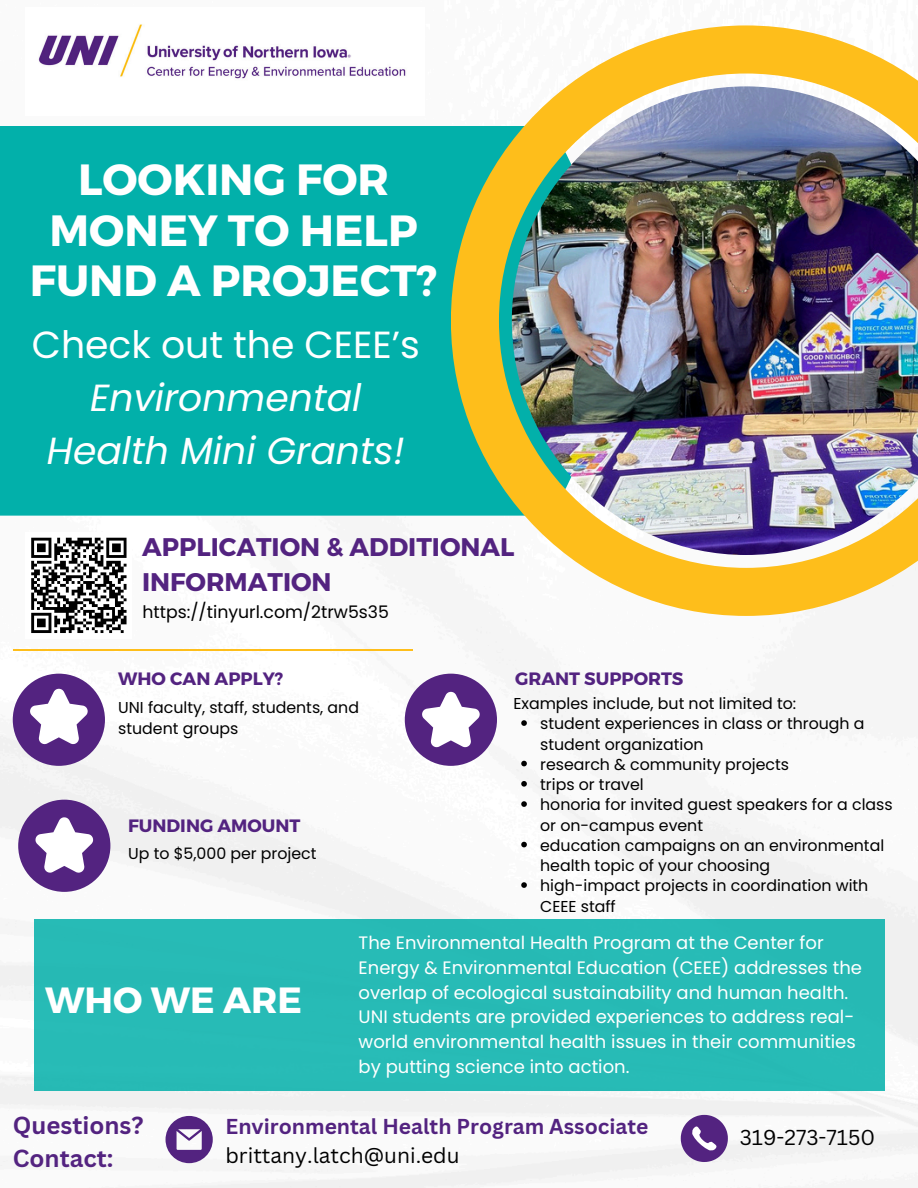
<style>
.page{position:relative;width:918px;height:1188px;background:#fff}
.page>*{position:absolute;margin:0;border:0;box-sizing:border-box;transform-origin:0 0}
.t1{font:700 43.65px/50.7px "Montserrat";color:#fff;text-align:center}
.t2{font:italic 37.8px/52.8px "Poppins";color:#fff;text-align:center}
.t3{font:700 36.45px "Montserrat";color:#fff}
.t4{font:700 25.5px/34.8px "Montserrat";color:#532380}
.t5{font:700 24px/32.7px "Canva Sans";color:#532380}
.t6{font:700 21px/29.2px "Canva Sans";color:#532380}
.t7{font:21px "Canva Sans";color:#000}
.t8{font:18px/24.8px "Poppins";color:#fff}
.t9{font:700 17.85px "Montserrat";color:#532380}
.t10{font:17.25px "Poppins";color:#000}
.t11{font:15.75px/20.2px "Poppins";color:#000}
.s1{font-style:normal}
.s2{font-weight:400;color:#000}
</style>
<div class="page">
<img style="left:0;top:626px;width:918px;height:562px">
<div style="left:0;top:126px;width:451px;height:390px;background:#02b0aa"></div>
<img style="left:451px;top:25px;width:467px;height:591px">
<div style="left:34px;top:919px;width:850px;height:172px;background:#27bbb6"></div>
<svg style="left:681px;top:1115px;width:47px;height:47px"></svg>
<svg style="left:166px;top:1116px;width:47px;height:47px"></svg>
<img style="left:38px;top:24px;width:368px;height:55px">
<div style="left:13px;top:674px;width:92px;height:92px;background:#532380;border-radius:50%"></div>
<svg style="left:30px;top:688px;width:58px;height:57px"></svg>
<div style="left:18px;top:800px;width:92px;height:92px;background:#532380;border-radius:50%"></div>
<svg style="left:35px;top:817px;width:59px;height:56px"></svg>
<div style="left:405px;top:674px;width:92px;height:92px;background:#532380;border-radius:50%"></div>
<svg style="left:422px;top:691px;width:58px;height:57px"></svg>
<div style="left:25px;top:532px;width:107px;height:107px;background:#fff"></div>
<svg style="left:31px;top:537px;width:96px;height:96px"></svg>
<hr style="left:13px;top:649px;width:399px;height:2px;background:#febe1b">
<svg style="left:521px;top:720px;width:6px;height:6px"></svg>
<svg style="left:521px;top:761px;width:6px;height:5px"></svg>
<svg style="left:521px;top:781px;width:6px;height:6px"></svg>
<svg style="left:521px;top:801px;width:6px;height:6px"></svg>
<svg style="left:521px;top:842px;width:6px;height:5px"></svg>
<svg style="left:521px;top:882px;width:6px;height:6px"></svg>
<p class="t1" style="left:30px;top:152px;width:409px">LOOKING FOR<br>MONEY TO HELP<br>FUND A PROJECT?</p>
<h1 class="t2" style="left:32px;top:319px;width:389px"><span class="s1">Check out the CEEE’s<br></span>Environmental<br>Health Mini Grants!</h1>
<p class="t4" style="left:142px;top:529px;width:374px">APPLICATION &amp; ADDITIONAL<br>INFORMATION</p>
<p class="t10" style="left:142px;top:600px;width:248px">https://tinyurl.com/2trw5s35</p>
<h3 class="t9" style="left:118px;top:667px;width:167px">WHO CAN APPLY?</h3>
<p class="t11" style="left:118px;top:697px;width:242px;line-height:21.3px">UNI faculty, staff, students, and student groups</p>
<h4 class="t9" style="left:128px;top:814px;width:174px">FUNDING AMOUNT</h4>
<p class="t11" style="left:128px;top:844px;width:190px">Up to $5,000 per project</p>
<p class="t9" style="left:515px;top:667px;width:170px">GRANT SUPPORTS</p>
<p class="t11" style="left:513px;top:693px;width:284px">Examples include, but not limited to:</p>
<p class="t11" style="left:540px;top:714px;width:326px">student experiences in class or through a student organization</p>
<p class="t11" style="left:540px;top:754px;width:250px">research &amp; community projects</p>
<p class="t11" style="left:540px;top:774px;width:105px">trips or travel</p>
<p class="t11" style="left:540px;top:795px;width:354px">honoria for invited guest speakers for a class or on-campus event</p>
<p class="t11" style="left:540px;top:835px;width:346px">education campaigns on an environmental health topic of your choosing</p>
<p class="t11" style="left:540px;top:876px;width:330px">high-impact projects in coordination with<br>CEEE staff</p>
<p class="t3" style="left:45px;top:977px;width:259px">WHO WE ARE</p>
<p class="t8" style="left:359px;top:930px;width:505px">The Environmental Health Program at the Center for Energy &amp; Environmental Education (CEEE) addresses the overlap of ecological sustainability and human health.<br>UNI students are provided experiences to address real&shy;world environmental health issues in their communities by putting science into action.</p>
<p class="t5" style="left:13px;top:1108px;width:132px">Questions?<br>Contact:</p>
<p class="t6" style="left:226px;top:1111px;width:425px">Environmental Health Program Associate <span class="s2">brittany.latch@uni.edu</span></p>
<p class="t7" style="left:740px;top:1123px;width:137px">319-273-7150</p>
</div>
